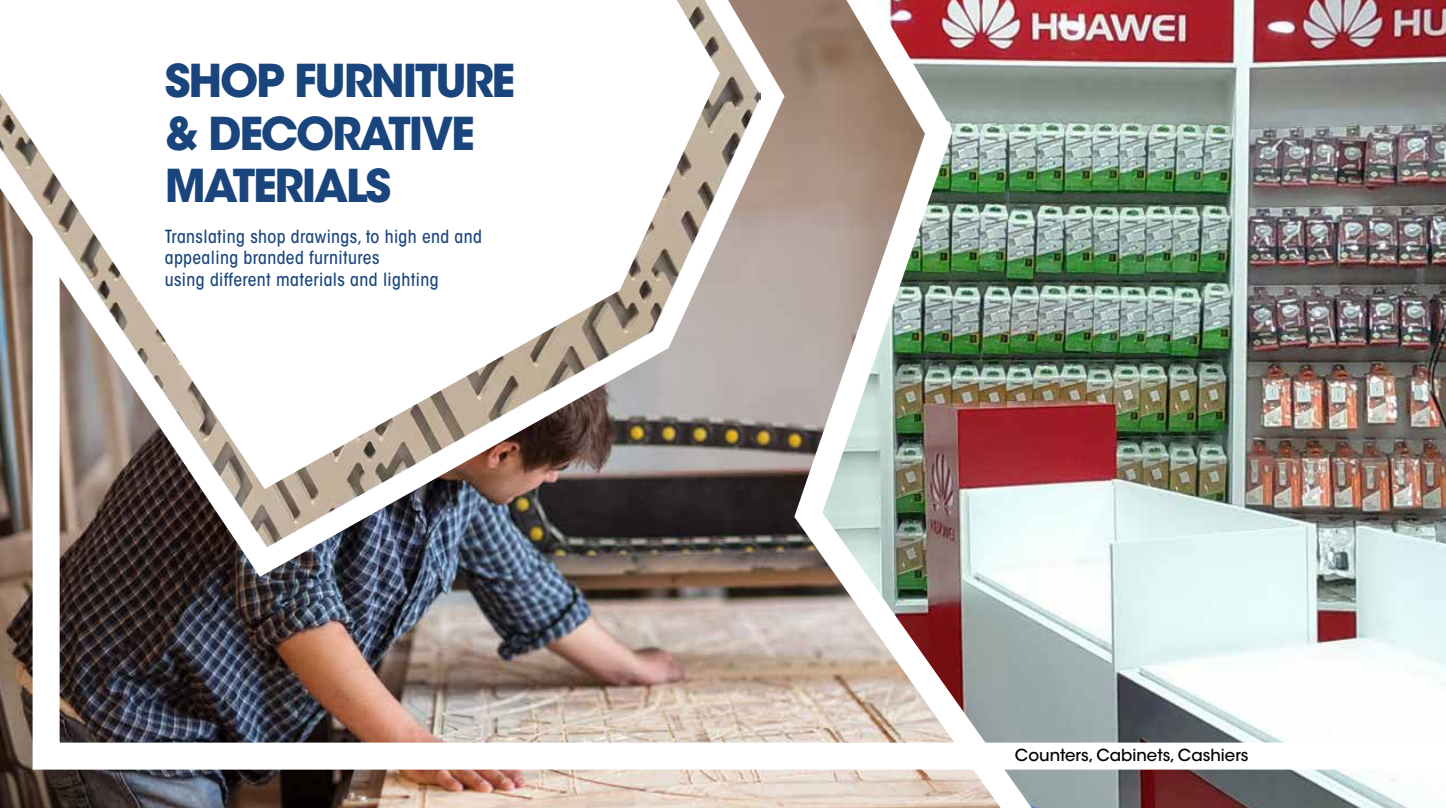
<style>
.page{position:relative;width:1446px;height:808px;background:#fff}
.page>*{position:absolute;margin:0;border:0;box-sizing:border-box;transform-origin:0 0}
.t1{font:700 45px/52.5px "ITC Avant Garde Std";letter-spacing:-.05em;color:#19457c}
.t2{font:500 condensed 18px/21.6px "ITC Avant Garde Std";letter-spacing:.02em;color:#19457c}
.t3{font:500 16.5px "ITC Avant Garde Std";color:#000101}
</style>
<div class="page">
<img style="left:0;top:607px;width:1127px;height:201px">
<img style="left:19px;top:0;width:1427px;height:783px">
<img style="left:0;top:0;width:810px;height:607px">
<img style="left:0;top:0;width:761px;height:546px">
<svg style="left:0;top:0;width:720px;height:489px"></svg>
<h1 class="t1" style="left:165px;top:54px;width:352px">SHOP FURNITURE &amp; DECORATIVE<br>MATERIALS</h1>
<p class="t2" style="left:165px;top:225px;width:319px">Translating shop drawings, to high end and appealing branded furnitures<br>using different materials and lighting</p>
<p class="t3" style="left:1015px;top:744px;width:235px">Counters, Cabinets, Cashiers</p>
</div>
